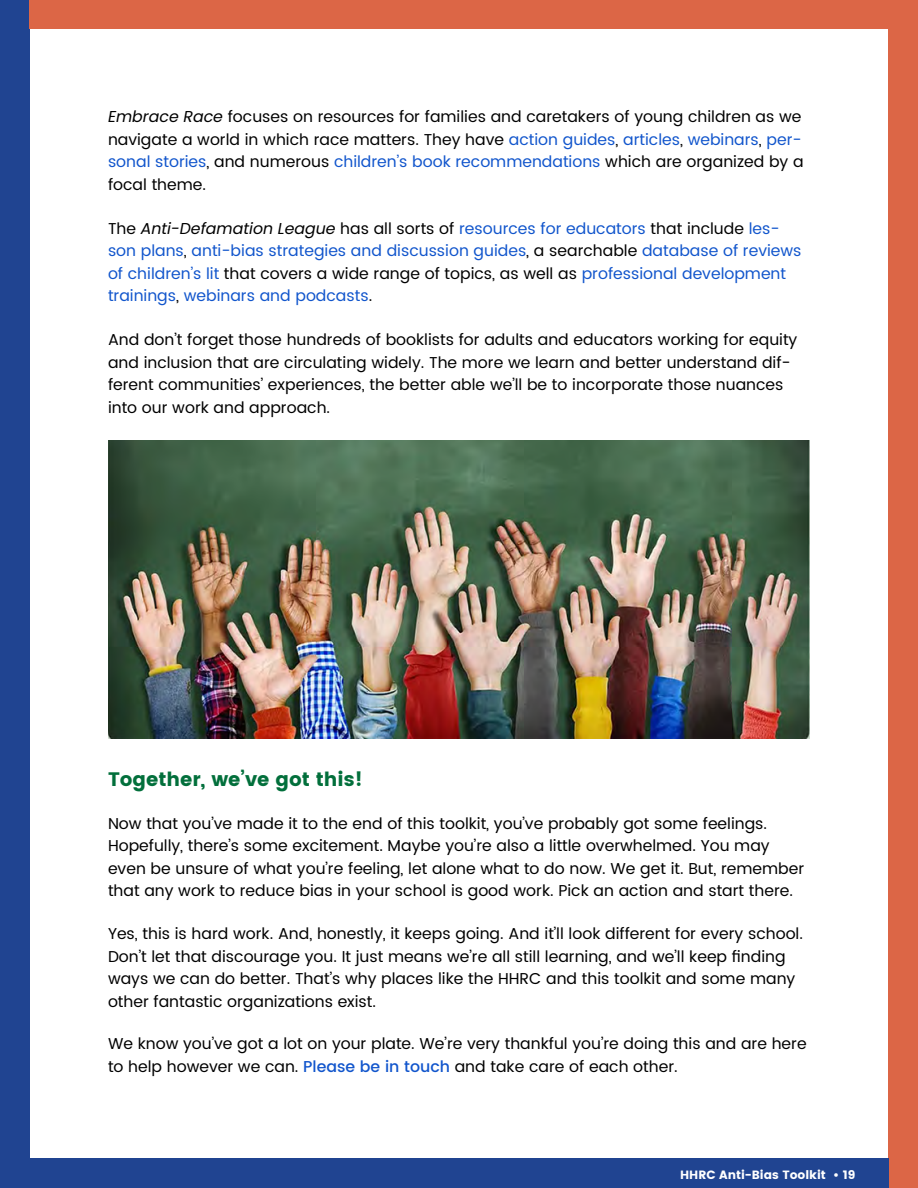
<style>
.page{position:relative;width:918px;height:1188px;background:#fff}
.page>*{position:absolute;margin:0;border:0;box-sizing:border-box;transform-origin:0 0}
.t1{font:700 19.5px "Poppins";color:#026f3b}
.t2{font:15.75px/22.5px "Poppins";color:#000}
.t3{font:15.75px/22.5px "Poppins";color:#15c}
.t4{font:600 14.25px "Poppins";color:#fff}
.t5{font:700 12px "Poppins";color:#fff}
.s1{font-style:italic}
.s2{color:#15c}
.s3{color:#000}
.s4{font-style:italic;color:#000}
.s5{font-weight:500;color:#15c}
</style>
<div class="page">
<img style="left:108px;top:441px;width:702px;height:297px">
<div style="left:889px;top:28px;width:29px;height:1160px;background:#dc6646"></div>
<div style="left:0;top:0;width:29px;height:1188px;background:#204491"></div>
<div style="left:29px;top:0;width:889px;height:28px;background:#dc6646"></div>
<div style="left:3px;top:1158px;width:886px;height:30px;background:#204491"></div>
<p class="t2" style="left:108px;top:106px;width:697px"><span class="s1">Embrace Race</span> focuses on resources for families and caretakers of young children as we navigate a world in which race matters. They have <span class="s2">action guides</span>, <span class="s2">articles</span>, <span class="s2">webinars</span>, <span class="s2">per&shy;sonal stories</span>, and numerous <span class="s2">children’s book recommendations</span> which are organized by a focal theme.</p>
<p class="t3" style="left:108px;top:217px;width:695px"><span class="s3">The</span> <span class="s4">Anti-Defamation League</span> <span class="s3">has all sorts of</span> resources for educators <span class="s3">that include</span> les&shy;son plans<span class="s3">,</span> anti-bias strategies and discussion guides<span class="s3">, a searchable</span> database of reviews of children’s lit <span class="s3">that covers a wide range of topics, as well as</span> professional development trainings<span class="s3">,</span> webinars and podcasts<span class="s3">.</span></p>
<p class="t2" style="left:108px;top:329px;width:691px">And don’t forget those hundreds of booklists for adults and educators working for equity and inclusion that are circulating widely. The more we learn and better understand dif&shy;ferent communities’ experiences, the better able we’ll be to incorporate those nuances into our work and approach.</p>
<p class="t1" style="left:108px;top:768px;width:256px">Together, we’ve got this!</p>
<p class="t2" style="left:108px;top:813px;width:698px">Now that you’ve made it to the end of this toolkit, you’ve probably got some feelings.<br>Hopefully, there’s some excitement. Maybe you’re also a little overwhelmed. You may even be unsure of what you’re feeling, let alone what to do now. We get it. But, remember that any work to reduce bias in your school is good work. Pick an action and start there.</p>
<p class="t2" style="left:108px;top:923px;width:697px">Yes, this is hard work. And, honestly, it keeps going. And it’ll look different for every school.<br>Don’t let that discourage you. It just means we’re all still learning, and we’ll keep finding ways we can do better. That’s why places like the HHRC and this toolkit and some many other fantastic organizations exist.</p>
<p class="t2" style="left:108px;top:1033px;width:700px">We know you’ve got a lot on your plate. We’re very thankful you’re doing this and are here to help however we can. <span class="s5">Please be in touch</span> and take care of each other.</p>
<p class="t4" style="left:644px;top:1162px;width:203px">HHRC Anti-Bias Toolkit • 19</p>
<p class="t5" style="left:680px;top:1168px;width:177px">HHRC Anti-Bias Toolkit • 19</p>
</div>
